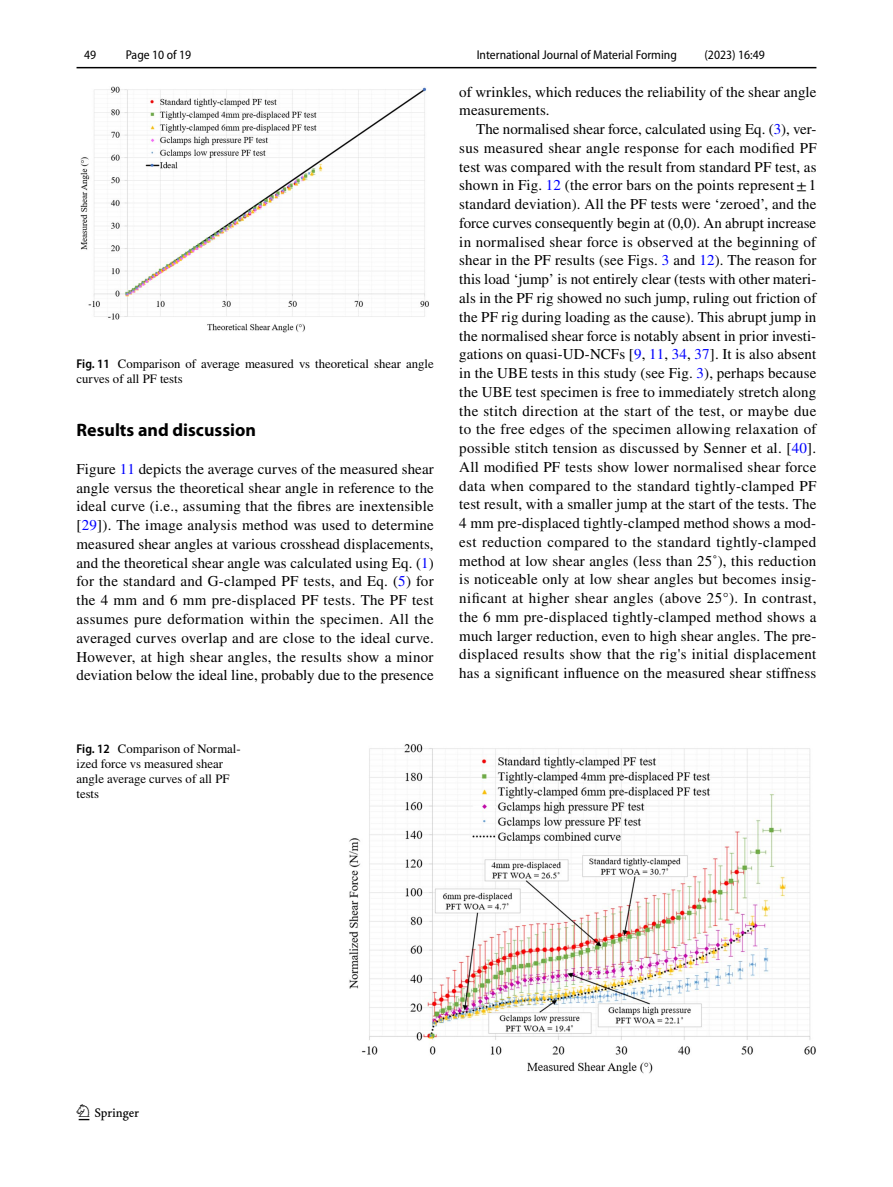
<style>
.page{position:relative;width:893px;height:1187px;background:#fff}
.page>*{position:absolute;margin:0;border:0;box-sizing:border-box;transform-origin:0 0}
.t1{font:22.5px "Springnew Regular 2";color:#000}
.t2{font:700 18px "Myriad Pro";color:#000}
.t3{font:15px/18.8px "STIX";letter-spacing:.005em;color:#000;text-align:justify}
.t4{font:12.75px/15px "STIX";color:#000}
.t5{font:semi-condensed 12.75px "Myriad Pro";color:#000}
.s1{font-family:"Myriad Pro";font-weight:600;font-stretch:semi-condensed}
.s2{color:#00f}
</style>
<div class="page">
<hr style="left:77px;top:67px;width:739px;height:1px;background:#000">
<img style="left:81px;top:87px;width:348px;height:246px">
<img style="left:349px;top:744px;width:467px;height:329px">
<p class="t5" style="left:84px;top:48px;width:14px">49</p>
<p class="t5" style="left:126px;top:48px;width:67px">Page 10 of 19</p>
<p class="t4" style="left:77px;top:357px;width:359px"><span class="s1">Fig. 11</span> Comparison of average measured vs theoretical shear angle curves of all PF tests</p>
<p class="t2" style="left:77px;top:418px;width:181px">Results and discussion</p>
<p class="t3" style="left:77px;top:460px;width:359px">Figure <span class="s2">11</span> depicts the average curves of the measured shear angle versus the theoretical shear angle in reference to the ideal curve (i.e., assuming that the fibres are inextensible [<span class="s2">29</span>]). The image analysis method was used to determine measured shear angles at various crosshead displacements, and the theoretical shear angle was calculated using Eq. (<span class="s2">1</span>) for the standard and G-clamped PF tests, and Eq. (<span class="s2">5</span>) for the 4 mm and 6 mm pre-displaced PF tests. The PF test assumes pure deformation within the specimen. All the averaged curves overlap and are close to the ideal curve.<br>However, at high shear angles, the results show a minor deviation below the ideal line, probably due to the presence</p>
<p class="t4" style="left:77px;top:742px;width:166px"><span class="s1">Fig. 12</span> Comparison of Normal&shy;ized force vs measured shear angle average curves of all PF tests</p>
<p class="t5" style="left:477px;top:48px;width:202px">International Journal of Material Forming</p>
<p class="t5" style="left:704px;top:48px;width:62px">(2023) 16:49</p>
<p class="t3" style="left:459px;top:83px;width:359px">of wrinkles, which reduces the reliability of the shear angle measurements.</p>
<p class="t3" style="left:459px;top:121px;width:359px;text-indent:17px">The normalised shear force, calculated using Eq. (<span class="s2">3</span>), ver&shy;sus measured shear angle response for each modified PF test was compared with the result from standard PF test, as shown in Fig. <span class="s2">12</span> (the error bars on the points represent±1 standard deviation). All the PF tests were ‘zeroed’, and the force curves consequently begin at (0,0). An abrupt increase in normalised shear force is observed at the beginning of shear in the PF results (see Figs. <span class="s2">3</span> and <span class="s2">12</span>). The reason for this load ‘jump’ is not entirely clear (tests with other materi&shy;als in the PF rig showed no such jump, ruling out friction of the PF rig during loading as the cause). This abrupt jump in the normalised shear force is notably absent in prior investi&shy;gations on quasi-UD-NCFs [<span class="s2">9</span>, <span class="s2">11</span>, <span class="s2">34</span>, <span class="s2">37</span>]. It is also absent in the UBE tests in this study (see Fig. <span class="s2">3</span>), perhaps because the UBE test specimen is free to immediately stretch along the stitch direction at the start of the test, or maybe due to the free edges of the specimen allowing relaxation of possible stitch tension as discussed by Senner et al. [<span class="s2">40</span>].<br>All modified PF tests show lower normalised shear force data when compared to the standard tightly-clamped PF test result, with a smaller jump at the start of the tests. The 4 mm pre-displaced tightly-clamped method shows a mod&shy;est reduction compared to the standard tightly-clamped method at low shear angles (less than 25˚), this reduction is noticeable only at low shear angles but becomes insig&shy;nificant at higher shear angles (above 25°). In contrast, the 6 mm pre-displaced tightly-clamped method shows a much larger reduction, even to high shear angles. The pre&shy;displaced results show that the rig's initial displacement has a significant influence on the measured shear stiffness</p>
<h1 class="t1" style="left:79px;top:1104px;width:62px">1 3</h1>
</div>
